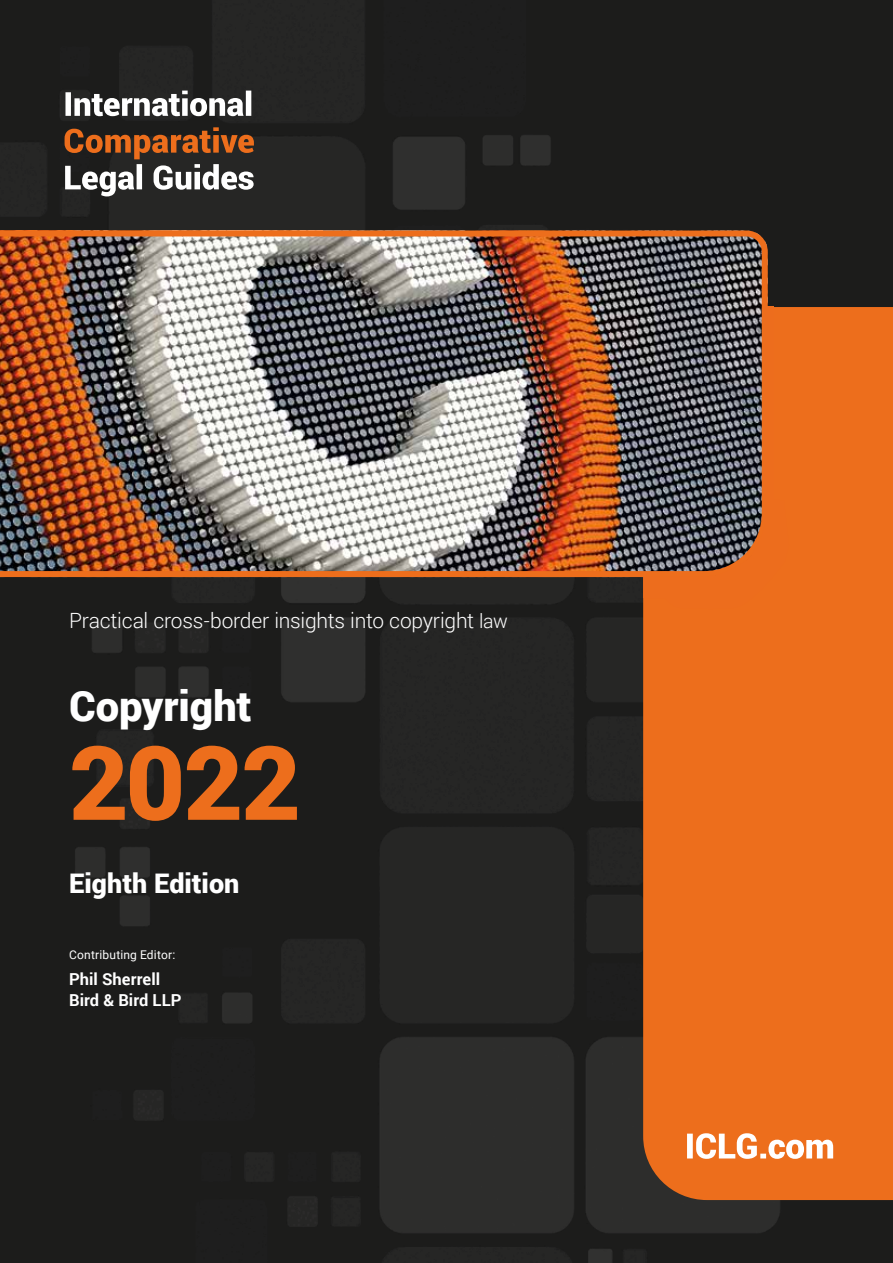
<style>
.page{position:relative;width:893px;height:1263px;background:#fff}
.page>*{position:absolute;margin:0;border:0;box-sizing:border-box;transform-origin:0 0}
.t1{font:900 102.75px "Roboto";color:#ed6e1c}
.t2{font:900 41.7px "Roboto";color:#fff}
.t3{font:900 27px "Roboto";color:#fff}
.t4{font:300 21px "Roboto";letter-spacing:-.01em;color:#fff}
.t5{font:700 16.5px/21px "Roboto";color:#fff}
.t6{font:12px "Roboto";letter-spacing:.015em;color:#fff}
.s1{font-size:19.5px}
</style>
<div class="page">
<img style="left:0;top:0;width:893px;height:1263px">
<svg style="left:65px;top:127px;width:189px;height:69px;background:#695446"></svg>
<svg style="left:65px;top:91px;width:186px;height:25px"></svg>
<div style="left:643px;top:307px;width:250px;height:893px;background:#ed6e1c"></div>
<svg style="left:687px;top:1133px;width:146px;height:26px"></svg>
<img style="left:0;top:227px;width:771px;height:353px">
<svg style="left:643px;top:496px;width:146px;height:114px;background:#9b5d39"></svg>
<div style="left:765px;top:307px;width:9px;height:224px;background:#ed6d1d"></div>
<p class="t4" style="left:69px;top:605px;width:440px">Practical cross-border insights into copyright <span class="s1">law</span></p>
<h2 class="t2" style="left:69px;top:677px;width:184px">Copyright</h2>
<h1 class="t1" style="left:69px;top:711px;width:233px">2022</h1>
<p class="t3" style="left:69px;top:864px;width:172px">Eighth Edition</p>
<p class="t6" style="left:69px;top:946px;width:108px">Contributing Editor:</p>
<p class="t5" style="left:69px;top:967px;width:114px">Phil Sherrell<br>Bird &amp; Bird LLP</p>
</div>
